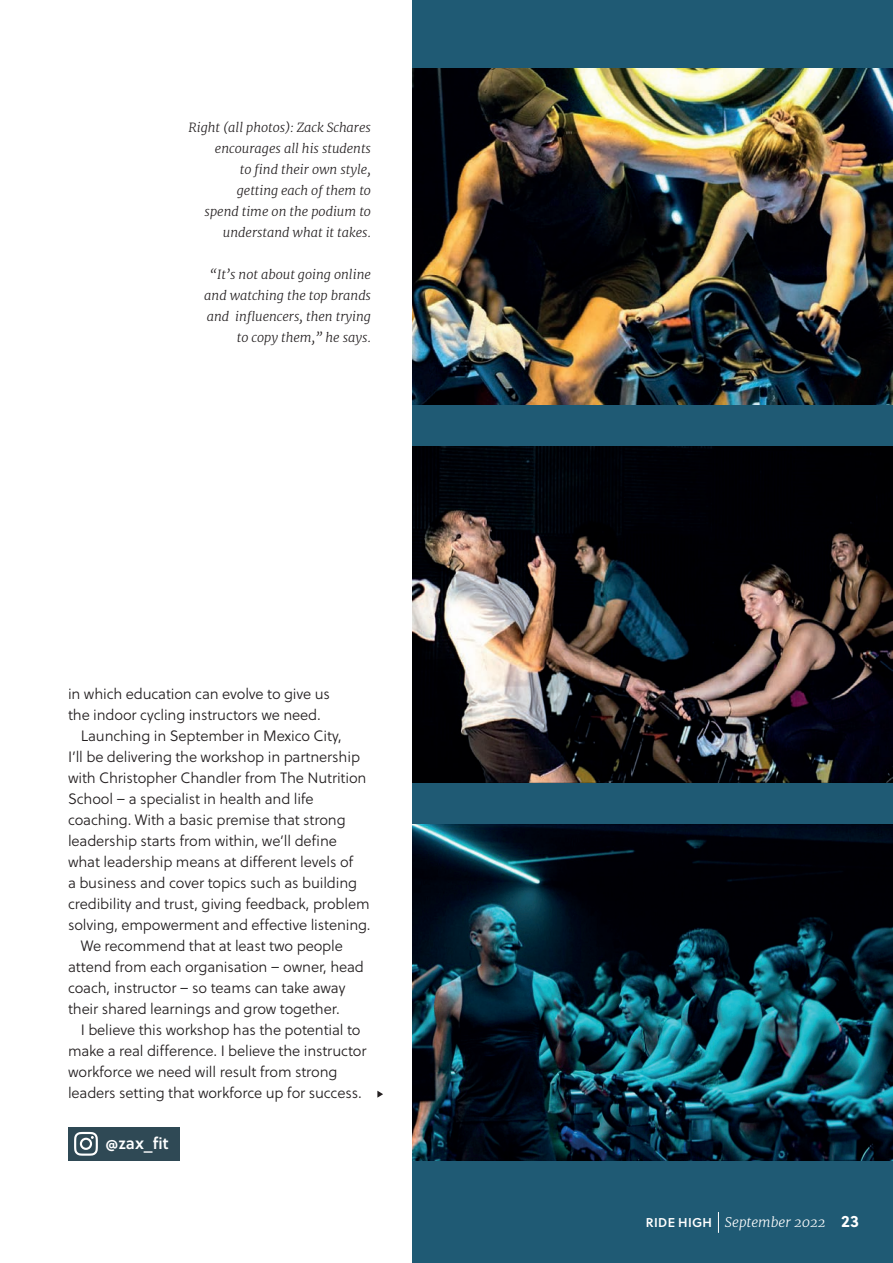
<style>
.page{position:relative;width:893px;height:1263px;background:#fff}
.page>*{position:absolute;margin:0;border:0;box-sizing:border-box;transform-origin:0 0}
.t1{font:16.35px "Soleil Sb";color:#fff}
.t2{font:15px "Soleil Lt";letter-spacing:-.01em;color:#231f20}
.t3{font:italic 300 13.5px "Merriweather";color:#fff}
.t4{font:italic 300 12.75px/21px "Merriweather";color:#231f20;text-align:right}
.s1{font-family:"Soleil Sb";font-weight:400;font-style:normal;font-size:12.75px}
.s2{font-family:"Soleil";font-weight:700;font-style:normal;font-size:16.5px}
</style>
<div class="page">
<div style="left:412px;top:0;width:481px;height:1263px;background:#1f5a74"></div>
<svg style="left:377px;top:1091px;width:6px;height:7px"></svg>
<div style="left:68px;top:1127px;width:112px;height:34px;background:#2f4955"></div>
<svg style="left:74px;top:1132px;width:24px;height:24px"></svg>
<img style="left:412px;top:825px;width:481px;height:336px">
<img style="left:412px;top:447px;width:481px;height:335px">
<img style="left:412px;top:68px;width:481px;height:336px">
<svg style="left:718px;top:1212px;width:1px;height:21px"></svg>
<p class="t4" style="left:188px;top:117px;width:184px">Right (all photos): Zack Schares encourages all his students<br>to find their own style,<br>getting each of them to<br>spend time on the podium to understand what it takes.</p>
<p class="t4" style="left:204px;top:264px;width:168px">“It’s not about going online and watching the top brands and influencers, then trying to copy them,” he says.</p>
<p class="t2" style="left:68px;top:683px;width:264px">in which education can evolve to give us</p>
<p class="t2" style="left:68px;top:704px;width:254px">the indoor cycling instructors we need.</p>
<p class="t2" style="left:81px;top:725px;width:262px">Launching in September in Mexico City,</p>
<p class="t2" style="left:68px;top:746px;width:294px">I’ll be delivering the workshop in partnership</p>
<p class="t2" style="left:68px;top:767px;width:300px">with Christopher Chandler from The Nutrition</p>
<p class="t2" style="left:68px;top:788px;width:247px">School – a specialist in health and life</p>
<p class="t2" style="left:68px;top:809px;width:279px">coaching. With a basic premise that strong</p>
<p class="t2" style="left:68px;top:830px;width:270px">leadership starts from within, we’ll define</p>
<p class="t2" style="left:68px;top:851px;width:287px">what leadership means at different levels of</p>
<p class="t2" style="left:68px;top:872px;width:291px">a business and cover topics such as building</p>
<p class="t2" style="left:68px;top:893px;width:303px">credibility and trust, giving feedback, problem</p>
<p class="t2" style="left:68px;top:914px;width:304px">solving, empowerment and effective listening.</p>
<p class="t2" style="left:81px;top:935px;width:264px">We recommend that at least two people</p>
<p class="t2" style="left:68px;top:956px;width:298px">a-end from each organisation – owner, head</p>
<p class="t2" style="left:68px;top:977px;width:279px">coach, instructor – so teams can take away</p>
<p class="t2" style="left:68px;top:998px;width:273px">their shared learnings and grow together.</p>
<p class="t2" style="left:81px;top:1019px;width:281px">I believe this workshop has the potential to</p>
<p class="t2" style="left:68px;top:1040px;width:300px">make a real difference. I believe the instructor</p>
<p class="t2" style="left:68px;top:1061px;width:271px">workforce we need will result from strong</p>
<p class="t2" style="left:68px;top:1082px;width:295px">leaders se-ing that workforce up for success.</p>
<p class="t1" style="left:106px;top:1131px;width:64px">@zax_fit</p>
<p class="t3" style="left:646px;top:1213px;width:214px"><span class="s1">RIDE HIGH</span> September 2022 <span class="s2">23</span></p>
</div>
